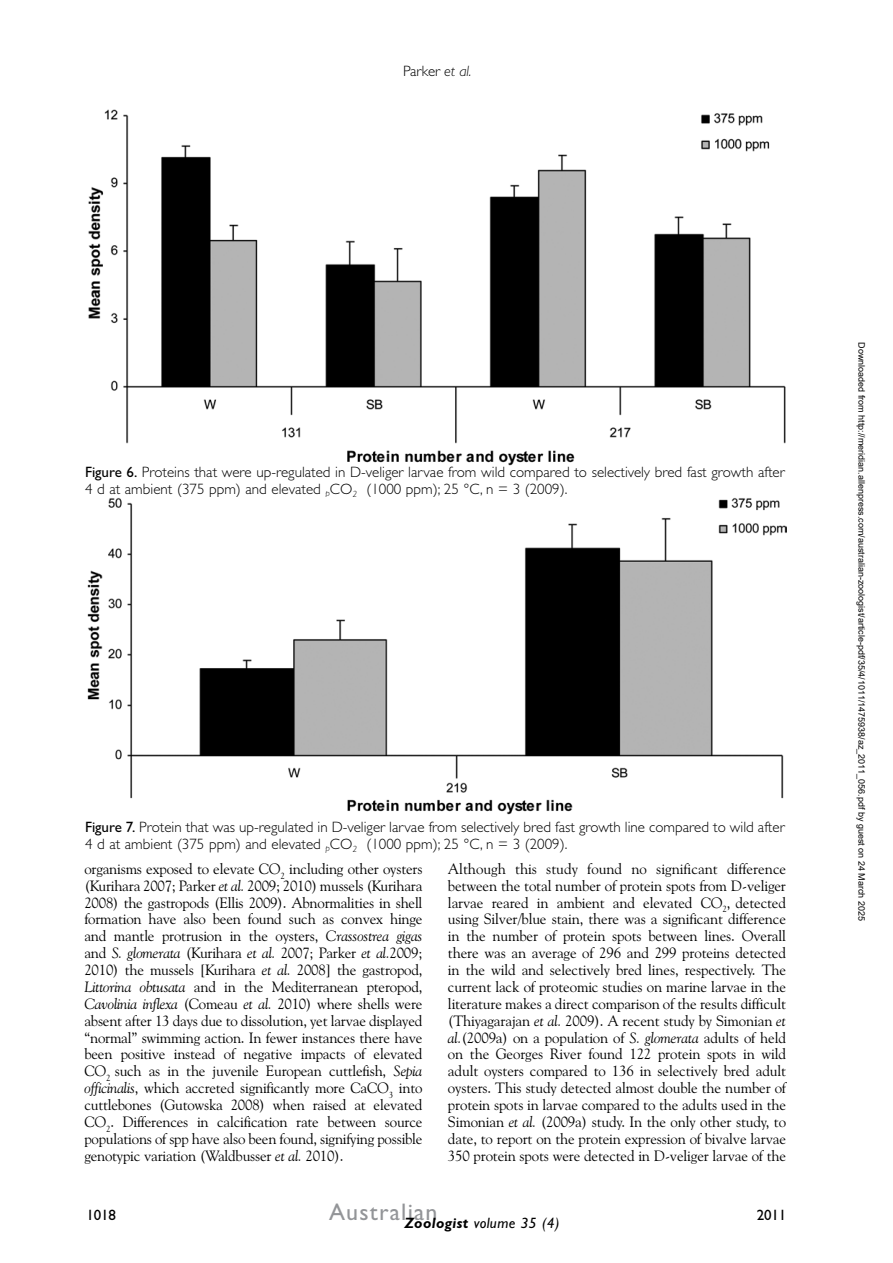
<style>
.page{position:relative;width:893px;height:1263px;background:#fff}
.page>*{position:absolute;margin:0;border:0;box-sizing:border-box;transform-origin:0 0}
.t1{font:24px "Gill Sans";letter-spacing:.05em;color:#939598}
.t2{font:15px/17px "Goudy Old Style BT";letter-spacing:-.015em;color:#000;text-align:justify}
.t3{font:300 15px/16.5px "Gill Sans";color:#000}
.t4{font:italic 15px "Gill Sans";letter-spacing:.025em;color:#000}
.t5{font:15px "Gill Sans";letter-spacing:-.01em;color:#000}
.t6{font:9px "Arial";color:#000}
.s1{font-style:italic}
.s2{font-weight:400}
.s3{font-weight:700}
</style>
<div class="page">
<img style="left:88px;top:109px;width:698px;height:357px">
<img style="left:87px;top:498px;width:700px;height:317px">
<p class="t3" style="left:403px;top:62px;width:70px">Parker <span class="s1">et al.</span></p>
<p class="t3" style="left:85px;top:464px;width:701px"><span class="s2">Figure 6.</span> Proteins that were up-regulated in D-veliger larvae from wild compared to selectively bred fast growth after<br>4 d at ambient (375 ppm) and elevated <sub>p</sub>CO<sub>2</sub> (1000 ppm); 25 °C, n = 3 (2009).</p>
<p class="t3" style="left:85px;top:819px;width:701px"><span class="s2">Figure 7.</span> Protein that was up-regulated in D-veliger larvae from selectively bred fast growth line compared to wild after<br>4 d at ambient (375 ppm) and elevated <sub>p</sub>CO<sub>2</sub> (1000 ppm); 25 °C, n = 3 (2009).</p>
<p class="t2" style="left:84px;top:860px;width:340px">organisms exposed to elevate CO<sub>2</sub> including other oysters (Kurihara 2007; Parker <span class="s1">et al.</span> 2009; 2010) mussels (Kurihara 2008) the gastropods (Ellis 2009). Abnormalities in shell formation have also been found such as convex hinge and mantle protrusion in the oysters, <span class="s1">Crassostrea gigas </span>and <span class="s1">S. glomerata</span> (Kurihara <span class="s1">et al.</span> 2007; Parker <span class="s1">et al.</span>2009; 2010) the mussels [Kurihara <span class="s1">et al.</span> 2008] the gastropod, <span class="s1">Littorina obtusata</span> and in the Mediterranean pteropod, <span class="s1">Cavolinia inflexa</span> (Comeau <span class="s1">et al.</span> 2010) where shells were absent after 13 days due to dissolution, yet larvae displayed “normal” swimming action. In fewer instances there have been positive instead of negative impacts of elevated CO<sub>2</sub> such as in the juvenile European cuttlefish, <span class="s1">Sepia officinalis</span>, which accreted significantly more CaCO<sub>3</sub> into cuttlebones (Gutowska 2008) when raised at elevated CO<sub>2</sub>. Differences in calcification rate between source populations of spp have also been found, signifying possible genotypic variation (Waldbusser <span class="s1">et al.</span> 2010).</p>
<p class="t2" style="left:448px;top:860px;width:340px">Although this study found no significant difference between the total number of protein spots from D-veliger larvae reared in ambient and elevated CO<sub>2</sub>, detected using Silver/blue stain, there was a significant difference in the number of protein spots between lines. Overall there was an average of 296 and 299 proteins detected in the wild and selectively bred lines, respectively. The current lack of proteomic studies on marine larvae in the literature makes a direct comparison of the results difficult (Thiyagarajan <span class="s1">et al.</span> 2009). A recent study by Simonian <span class="s1">et al.</span>(2009a) on a population of <span class="s1">S. glomerata</span> adults of held on the Georges River found 122 protein spots in wild adult oysters compared to 136 in selectively bred adult oysters. This study detected almost double the number of protein spots in larvae compared to the adults used in the Simonian <span class="s1">et al.</span> (2009a) study. In the only other study, to date, to report on the protein expression of bivalve larvae 350 protein spots were detected in D-veliger larvae of the</p>
<p class="t5" style="left:87px;top:1205px;width:31px">1018</p>
<h1 class="t1" style="left:329px;top:1195px;width:110px">Australian</h1>
<p class="t4" style="left:404px;top:1213px;width:157px"><span class="s3">Zoologist</span> volume 35 (4)</p>
<p class="t5" style="left:757px;top:1204px;width:31px">2011</p>
<p class="t6" style="left:865px;top:342px;width:580px;rotate:90deg">Downloaded from http://meridian.allenpress.com/australian-zoologist/article-pdf/35/4/1011/1475938/az_2011_056.pdf by guest on 24 March 2025</p>
</div>
